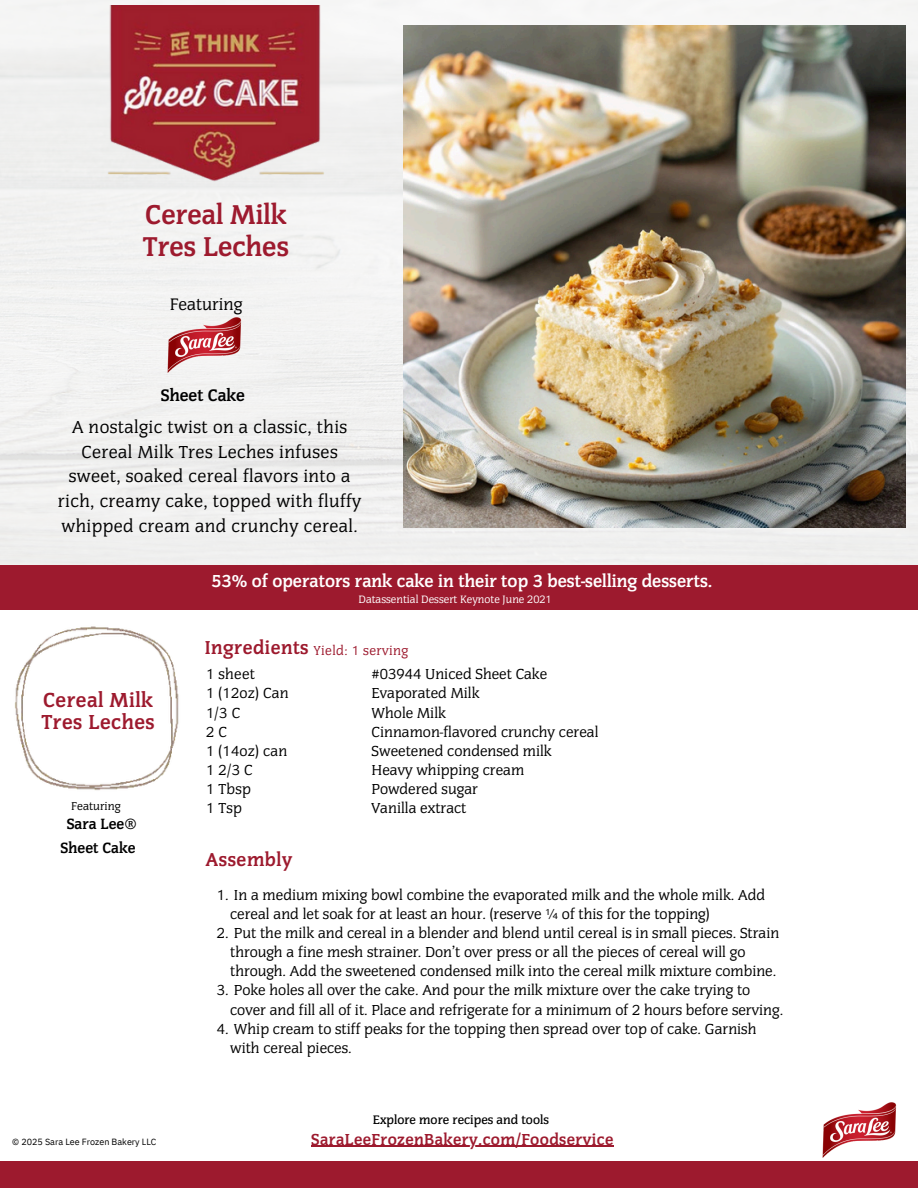
<style>
.page{position:relative;width:918px;height:1188px;background:#fff}
.page>*{position:absolute;margin:0;border:0;box-sizing:border-box;transform-origin:0 0}
.t1{font:700 28.2px/32.7px "Congress";color:#9d1a2e}
.t2{font:700 21px/22.5px "Congress";letter-spacing:.02em;color:#9d1a2e}
.t3{font:700 19.35px "Congress";letter-spacing:.025em;color:#9d1a2e}
.t4{font:18px/24.8px "Congress";letter-spacing:.02em;color:#000;text-align:center}
.t5{font:700 18px "Congress";color:#fff}
.t6{font:700 17.25px "Congress";color:#000}
.t7{font:17.25px "Congress";color:#000}
.t8{font:700 16.5px "Congress";letter-spacing:.025em;color:#9d1a2e}
.t9{font:700 15.45px "Congress";color:#000}
.t10{font:15px/19.2px "Congress";color:#000}
.t11{font:13.5px "Congress";letter-spacing:.03em;color:#9d1a2e}
.t12{font:500 12.75px "Congress";color:#000}
.t13{font:11.7px "Congress";color:#000}
.t14{font:11.1px "Congress";color:#fff}
.t15{font:9px "IBM Plex Sans";color:#000}
</style>
<div class="page">
<img style="left:14px;top:626px;width:165px;height:165px">
<div style="left:0;top:1162px;width:918px;height:26px;background:#9d1a2e"></div>
<div style="left:0;top:565px;width:918px;height:45px;background:#9d1a2e"></div>
<div style="left:0;top:0;width:918px;height:564px;background:#f1f1f1"></div>
<img style="left:166px;top:316px;width:77px;height:59px">
<img style="left:822px;top:1102px;width:75px;height:56px">
<img style="left:92px;top:6px;width:248px;height:180px">
<img style="left:404px;top:26px;width:501px;height:501px">
<hr style="left:311px;top:1146px;width:303px;height:1px;background:#9d1a2e">
<h6 class="t1" style="left:143px;top:200px;width:147px">Cereal Milk<br>Tres Leches</h6>
<h6 class="t7" style="left:170px;top:297px;width:74px">Featuring</h6>
<h5 class="t6" style="left:161px;top:387px;width:85px">Sheet Cake</h5>
<h4 class="t4" style="left:58px;top:416px;width:305px">A nostalgic twist on a classic, this Cereal Milk Tres Leches infuses sweet, soaked cereal flavors into a rich, creamy cake, topped with fluffy whipped cream and crunchy cereal.</h4>
<p class="t2" style="left:42px;top:690px;width:115px">Cereal Milk<br>Tres Leches</p>
<p class="t13" style="left:71px;top:801px;width:51px">Featuring</p>
<h2 class="t9" style="left:67px;top:817px;width:72px">Sara Lee®</h2>
<p class="t9" style="left:61px;top:841px;width:76px">Sheet Cake</p>
<h5 class="t15" style="left:12px;top:1135px;width:146px">© 2025 Sara Lee Frozen Bakery LLC</h5>
<h2 class="t5" style="left:211px;top:574px;width:502px">53% of operators rank cake in their top 3 best-selling desserts.</h2>
<p class="t14" style="left:359px;top:595px;width:195px">Datassential Dessert Keynote June 2021</p>
<p class="t3" style="left:205px;top:639px;width:106px">Ingredients</p>
<h3 class="t11" style="left:314px;top:645px;width:96px">Yield: 1 serving</h3>
<h4 class="t10" style="left:372px;top:666px;width:228px">#03944 Uniced Sheet Cake<br>Evaporated Milk<br>Whole Milk<br>Cinnamon-flavored crunchy cereal<br>Sweetened condensed milk<br>Heavy whipping cream<br>Powdered sugar<br>Vanilla extract</h4>
<p class="t10" style="left:206px;top:666px;width:84px">1 sheet<br>1 (12oz) Can<br>1/3 C<br>2 C<br>1 (14oz) can<br>1 2/3 C<br>1 Tbsp<br>1 Tsp</p>
<h1 class="t3" style="left:206px;top:852px;width:88px">Assembly</h1>
<p class="t10" style="left:230px;top:886px;width:536px;text-indent:-13px">1. In a medium mixing bowl combine the evaporated milk and the whole milk. Add cereal and let soak for at least an hour. (reserve ¼ of this for the topping)</p>
<h3 class="t10" style="left:230px;top:925px;width:551px;text-indent:-13px">2. Put the milk and cereal in a blender and blend until cereal is in small pieces. Strain through a fine mesh strainer. Don’t over press or all the pieces of cereal will go through. Add the sweetened condensed milk into the cereal milk mixture combine.</h3>
<p class="t10" style="left:230px;top:982px;width:555px;text-indent:-13px">3. Poke holes all over the cake. And pour the milk mixture over the cake trying to cover and fill all of it. Place and refrigerate for a minimum of 2 hours before serving.</p>
<p class="t10" style="left:230px;top:1020px;width:528px;text-indent:-13px">4. Whip cream to stiff peaks for the topping then spread over top of cake. Garnish with cereal pieces.</p>
<h2 class="t12" style="left:373px;top:1115px;width:178px">Explore more recipes and tools</h2>
<p class="t8" style="left:311px;top:1132px;width:304px">SaraLeeFrozenBakery.com/Foodservice</p>
</div>
